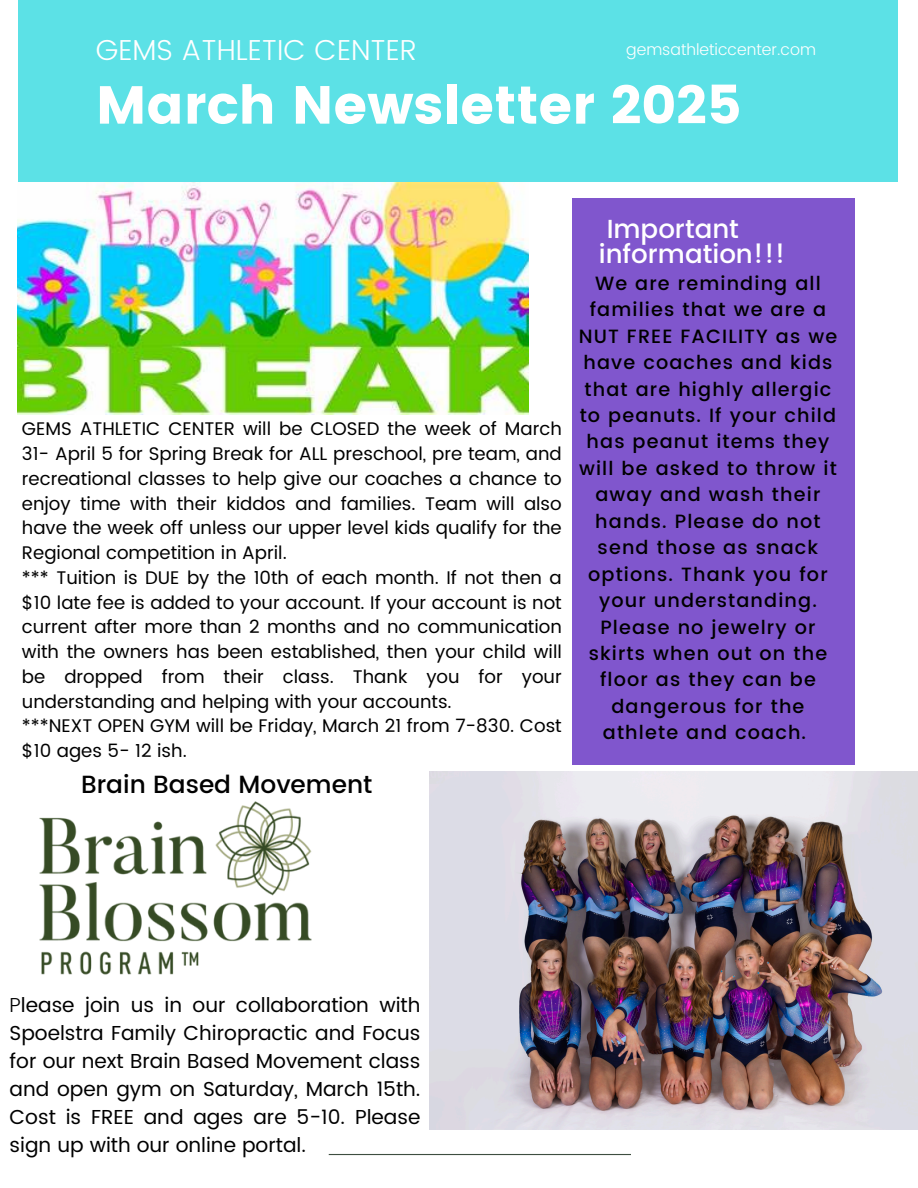
<style>
.page{position:relative;width:918px;height:1188px;background:#fff}
.page>*{position:absolute;margin:0;border:0;box-sizing:border-box;transform-origin:0 0}
.t1{font:53.4px "Poppins";color:#fff}
.t2{font:300 28.8px "Poppins";color:#fff}
.t3{font:500 26.1px/24.8px "Poppins";color:#fff}
.t4{font:500 24.9px "Poppins";color:#000}
.t5{font:20.25px/28.2px "Poppins";color:#000;text-align:justify}
.t6{font:500 19.2px/26.4px "Poppins";letter-spacing:.06em;color:#000;text-align:center}
.t7{font:18.3px/24.8px "Poppins";color:#000}
.t8{font:300 15.9px "Poppins";color:#fff}
.s1{font-weight:300}
</style>
<div class="page">
<img style="left:39px;top:801px;width:273px;height:174px">
<img style="left:18px;top:181px;width:511px;height:233px">
<div style="left:18px;top:0;width:880px;height:181px;background:#5ce1e6"></div>
<div style="left:573px;top:198px;width:282px;height:567px;background:#8056cd"></div>
<hr style="left:329px;top:1154px;width:302px;height:1px;background:#3e4e40">
<img style="left:429px;top:772px;width:489px;height:357px">
<p class="t2" style="left:96px;top:33px;width:323px">GEMS ATHLETIC CENTER</p>
<h2 class="t1" style="left:96px;top:74px;width:647px">March Newsletter 2025</h2>
<p class="t8" style="left:626px;top:40px;width:191px">gemsathleticcenter.com</p>
<p class="t7" style="left:22px;top:417px;width:541px">GEMS ATHLETIC CENTER will be CLOSED the week of March 31- April 5 for Spring Break for ALL preschool, pre team, and recreational classes to help give our coaches a chance to enjoy time with their kiddos and families. Team will also have the week off unless our upper level kids qualify for the Regional competition in April.<br>*** Tuition is DUE by the 10th of each month. If not then a $10 late fee is added to your account. If your account is not current after more than 2 months and no communication with the owners has been established, then your child will be dropped from their class. Thank you for your understanding and helping with your accounts.<br>***NEXT OPEN GYM will be Friday, March 21 from 7-830. Cost $10 ages 5- 12 ish.</p>
<h3 class="t4" style="left:81px;top:770px;width:293px">Brain Based Movement</h3>
<p class="t3" style="left:599px;top:217px;width:188px;text-indent:8px">Important information!!!</p>
<h5 class="t6" style="left:579px;top:270px;width:260px">We are reminding all families that we are a<br>NUT FREE FACILITY as we have coaches and kids that are highly allergic to peanuts. If your child has peanut items they will be asked to throw it away and wash their hands. Please do not send those as snack options. Thank you for your understanding.<br>Please no jewelry or skirts when out on the floor as they can be dangerous for the athlete and coach.</h5>
<h1 class="t5" style="left:10px;top:990px;width:412px"><span class="s1">P</span>lease join us in our collaboration with Spoelstra Family Chiropractic and Focus for our next Brain Based Movement class and open gym on Saturday, March 15th.<br>Cost is FREE and ages are 5-10. Please sign up with our online portal.</h1>
</div>
